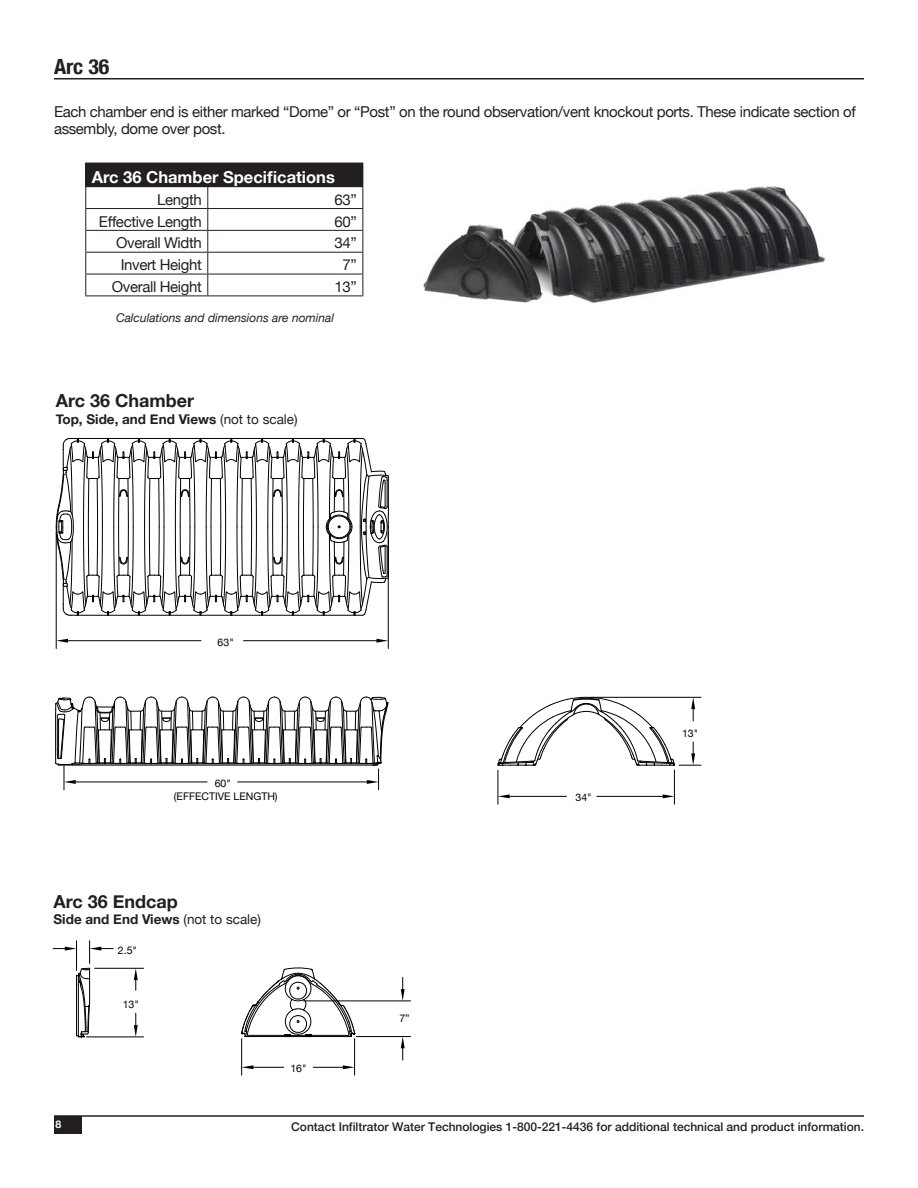
<style>
.page{position:relative;width:918px;height:1188px;background:#fff}
.page>*{position:absolute;margin:0;border:0;box-sizing:border-box;transform-origin:0 0}
.t1{font:700 condensed 21px "Helvetica Neue";color:#231f20;scale:1.04 1}
.t2{font:700 18px "Helvetica Neue";color:#231f20}
.t3{font:700 16.5px "Helvetica Neue";color:#fff}
.Body{font:15px/17.2px "Helvetica Neue";letter-spacing:-.025em;color:#231f20}
.t4{font:700 13.5px "Helvetica Neue";color:#231f20}
.t5{font:500 12px "Helvetica Neue";color:#231f20}
.t6{font:italic 12px "Helvetica Neue";color:#231f20}
.t7{font:10.5px "Helvetica Neue";color:#000}
.t8{font:700 10.5px "Helvetica Neue";color:#fff}
.s1{font-weight:400}
</style>
<div class="page">
<hr style="left:54px;top:1115px;width:810px;height:2px;background:#231f20">
<div style="left:54px;top:1116px;width:27px;height:18px;background:#231f20"></div>
<hr style="left:54px;top:78px;width:810px;height:2px;background:#231f20">
<img style="left:423px;top:186px;width:402px;height:117px">
<div style="left:86px;top:163px;width:277px;height:24px;background:#231f20"></div>
<hr style="left:85px;top:208px;width:123px;height:1px;background:#231f20">
<hr style="left:208px;top:208px;width:155px;height:1px;background:#231f20">
<hr style="left:85px;top:230px;width:123px;height:1px;background:#231f20">
<hr style="left:208px;top:230px;width:155px;height:1px;background:#231f20">
<hr style="left:85px;top:252px;width:123px;height:1px;background:#231f20">
<hr style="left:208px;top:252px;width:155px;height:1px;background:#231f20">
<hr style="left:85px;top:274px;width:123px;height:1px;background:#231f20">
<svg style="left:85px;top:163px;width:1px;height:133px"></svg>
<hr style="left:208px;top:274px;width:155px;height:1px;background:#231f20">
<svg style="left:207px;top:187px;width:1px;height:109px"></svg>
<svg style="left:362px;top:187px;width:1px;height:109px"></svg>
<hr style="left:85px;top:296px;width:123px;height:1px;background:#231f20">
<hr style="left:208px;top:296px;width:155px;height:1px;background:#231f20">
<hr style="left:56px;top:532px;width:1px;height:117px;background:#000">
<hr style="left:388px;top:532px;width:1px;height:117px;background:#000">
<hr style="left:68px;top:640px;width:133px;height:1px;background:#000">
<hr style="left:244px;top:640px;width:132px;height:1px;background:#000">
<svg style="left:56px;top:639px;width:12px;height:4px"></svg>
<svg style="left:376px;top:639px;width:12px;height:4px"></svg>
<hr style="left:498px;top:770px;width:1px;height:34px;background:#000">
<hr style="left:674px;top:770px;width:1px;height:34px;background:#000">
<hr style="left:510px;top:796px;width:56px;height:1px;background:#000">
<hr style="left:597px;top:796px;width:66px;height:1px;background:#000">
<svg style="left:498px;top:794px;width:12px;height:4px"></svg>
<svg style="left:663px;top:794px;width:11px;height:4px"></svg>
<svg style="left:498px;top:697px;width:203px;height:69px"></svg>
<svg style="left:56px;top:438px;width:333px;height:178px"></svg>
<svg style="left:55px;top:697px;width:334px;height:93px"></svg>
<hr style="left:95px;top:968px;width:49px;height:1px;background:#000">
<hr style="left:87px;top:1037px;width:57px;height:1px;background:#000">
<svg style="left:134px;top:968px;width:4px;height:22px"></svg>
<svg style="left:134px;top:1013px;width:4px;height:24px"></svg>
<hr style="left:241px;top:1039px;width:1px;height:36px;background:#000">
<hr style="left:354px;top:1039px;width:1px;height:36px;background:#000">
<hr style="left:253px;top:1067px;width:31px;height:1px;background:#000">
<hr style="left:313px;top:1067px;width:30px;height:1px;background:#000">
<svg style="left:242px;top:1065px;width:11px;height:4px"></svg>
<svg style="left:343px;top:1065px;width:12px;height:4px"></svg>
<hr style="left:303px;top:1001px;width:108px;height:1px;background:#000">
<hr style="left:356px;top:1036px;width:55px;height:1px;background:#000">
<svg style="left:401px;top:977px;width:4px;height:24px"></svg>
<svg style="left:401px;top:1037px;width:4px;height:23px"></svg>
<svg style="left:241px;top:967px;width:115px;height:71px"></svg>
<svg style="left:53px;top:941px;width:60px;height:97px"></svg>
<p class="t1" style="left:54px;top:49px;width:55px">Arc 36</p>
<p class="Body" style="left:54px;top:104px;width:803px">Each chamber end is either marked “Dome” or “Post” on the round observation/vent knockout ports. These indicate section of assembly, dome over post.</p>
<p class="t3" style="left:92px;top:164px;width:245px">Arc 36 Chamber Specifications</p>
<p class="Body" style="left:157px;top:192px;width:46px">Length</p>
<p class="Body" style="left:335px;top:192px;width:24px">63”</p>
<p class="Body" style="left:99px;top:213px;width:104px">Effective Length</p>
<p class="Body" style="left:335px;top:213px;width:24px">60”</p>
<p class="Body" style="left:116px;top:235px;width:87px">Overall Width</p>
<p class="Body" style="left:335px;top:235px;width:24px">34”</p>
<p class="Body" style="left:121px;top:257px;width:83px">Invert Height</p>
<p class="Body" style="left:343px;top:257px;width:16px">7”</p>
<p class="Body" style="left:112px;top:279px;width:91px">Overall Height</p>
<p class="Body" style="left:335px;top:279px;width:24px">13”</p>
<p class="t6" style="left:116px;top:309px;width:220px">Calculations and dimensions are nominal</p>
<p class="t2" style="left:56px;top:387px;width:140px">Arc 36 Chamber</p>
<p class="t4" style="left:56px;top:408px;width:243px">Top, Side, and End Views <span class="s1">(not to scale)</span></p>
<p class="t7" style="left:218px;top:634px;width:18px">63"</p>
<p class="t7" style="left:215px;top:776px;width:18px">60"</p>
<p class="t7" style="left:174px;top:789px;width:105px">(EFFECTIVE LENGTH)</p>
<p class="t2" style="left:54px;top:887px;width:126px">Arc 36 Endcap</p>
<p class="t4" style="left:54px;top:908px;width:209px">Side and End Views <span class="s1">(not to scale)</span></p>
<p class="t7" style="left:118px;top:942px;width:21px">2.5"</p>
<p class="t7" style="left:123px;top:996px;width:18px">13"</p>
<p class="t7" style="left:290px;top:1061px;width:18px">16"</p>
<p class="t7" style="left:399px;top:1010px;width:12px">7”</p>
<p class="t7" style="left:576px;top:790px;width:18px">34"</p>
<p class="t7" style="left:682px;top:725px;width:18px">13"</p>
<p class="t8" style="left:56px;top:1116px;width:7px">8</p>
<p class="t5" style="left:291px;top:1117px;width:574px">Contact Infiltrator Water Technologies 1-800-221-4436 for additional technical and product information.</p>
</div>
